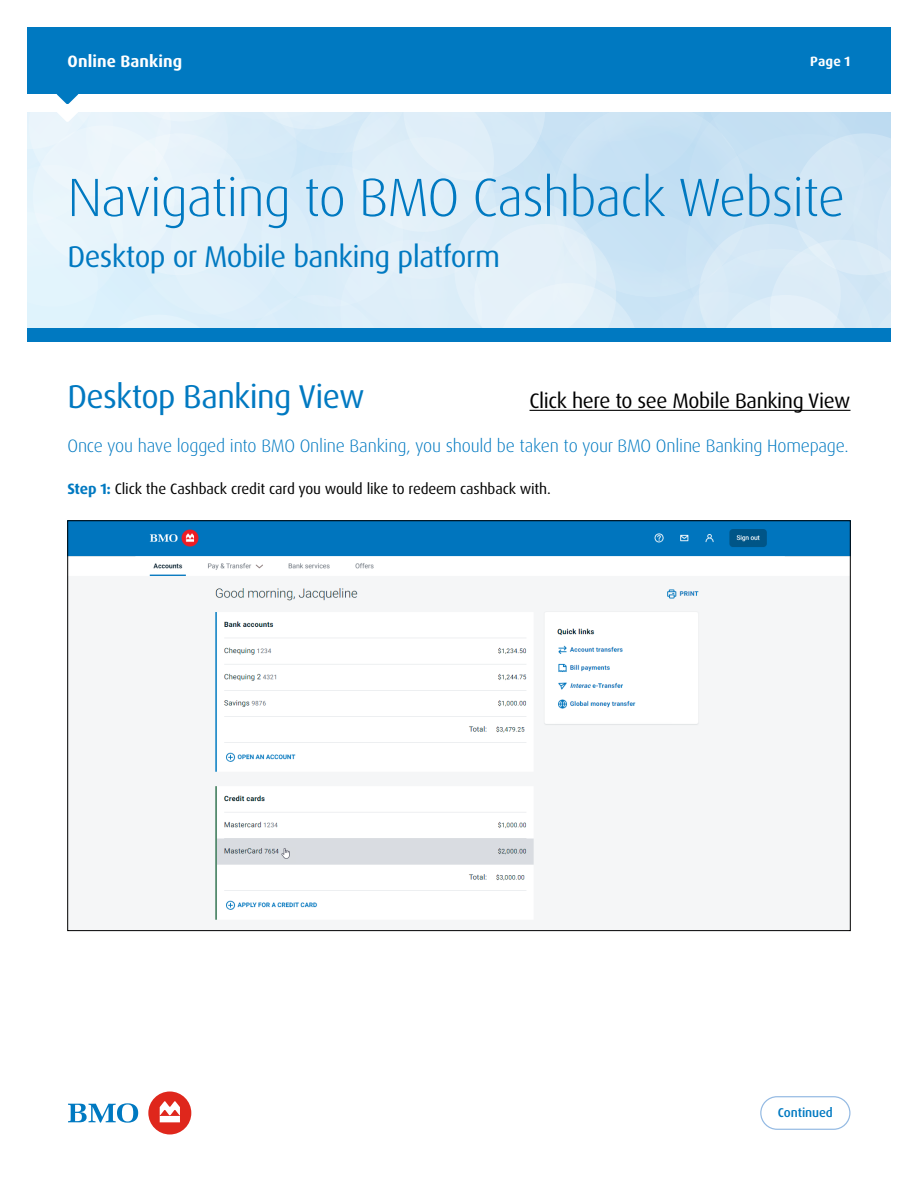
<style>
.page{position:relative;width:918px;height:1188px;background:#fff}
.page>*{position:absolute;margin:0;border:0;box-sizing:border-box;transform-origin:0 0}
.Cover_Title{font:300 54px "Dax Pro";letter-spacing:-.02em;color:#0079c1}
.Section_Headline{font:33px "Dax Pro";letter-spacing:-.02em;color:#0079c1}
.Cover_Title-2{font:30px "Dax Pro";letter-spacing:-.02em;color:#0079c1}
.Section_Headline-2{font:21px "Dax Pro";letter-spacing:-.02em;color:#000}
.Intro_Copy_Blue{font:300 18px "Dax Pro";letter-spacing:-.01em;color:#0079c1}
.Line_of_Business{font:700 16.5px "Dax Pro";letter-spacing:.005em;color:#fff}
.Body_Copy{font:15px "Dax Pro";letter-spacing:-.01em;color:#000}
.t1{font:700 13.5px "Dax Pro";color:#fff}
.t2{font:500 12.75px "Dax Pro";letter-spacing:-.01em;color:#0079c1}
.s1{font-weight:700;color:#0079c1}
</style>
<div class="page">
<div style="left:27px;top:328px;width:864px;height:14px;background:#0079c1"></div>
<div style="left:27px;top:27px;width:864px;height:67px;background:#0079c1"></div>
<svg style="left:27px;top:94px;width:864px;height:234px"></svg>
<svg style="left:68px;top:1103px;width:70px;height:20px"></svg>
<div style="left:148px;top:1092px;width:43px;height:42px;background:#df271c;border-radius:50%"></div>
<svg style="left:160px;top:1101px;width:20px;height:21px"></svg>
<svg style="left:760px;top:1096px;width:90px;height:34px"></svg>
<hr style="left:530px;top:410px;width:321px;height:1px;background:#000">
<img style="left:70px;top:523px;width:778px;height:397px">
<h1 class="Line_of_Business" style="left:68px;top:51px;width:116px">Online Banking</h1>
<p class="t1" style="left:810px;top:53px;width:42px">Page 1</p>
<h1 class="Cover_Title" style="left:68px;top:163px;width:779px">Navigating to BMO Cashback Website</h1>
<h1 class="Cover_Title-2" style="left:68px;top:238px;width:434px">Desktop or Mobile banking platform</h1>
<p class="Section_Headline" style="left:68px;top:376px;width:299px">Desktop Banking View</p>
<p class="Section_Headline-2" style="left:530px;top:387px;width:322px">Click here to see Mobile Banking View</p>
<p class="Intro_Copy_Blue" style="left:68px;top:435px;width:783px">Once you have logged into BMO Online Banking, you should be taken to your BMO Online Banking Homepage.</p>
<p class="Body_Copy" style="left:68px;top:479px;width:485px"><span class="s1">Step 1:</span> Click the Cashback credit card you would like to redeem cashback with.</p>
<p class="t2" style="left:778px;top:1105px;width:56px">Continued</p>
</div>
